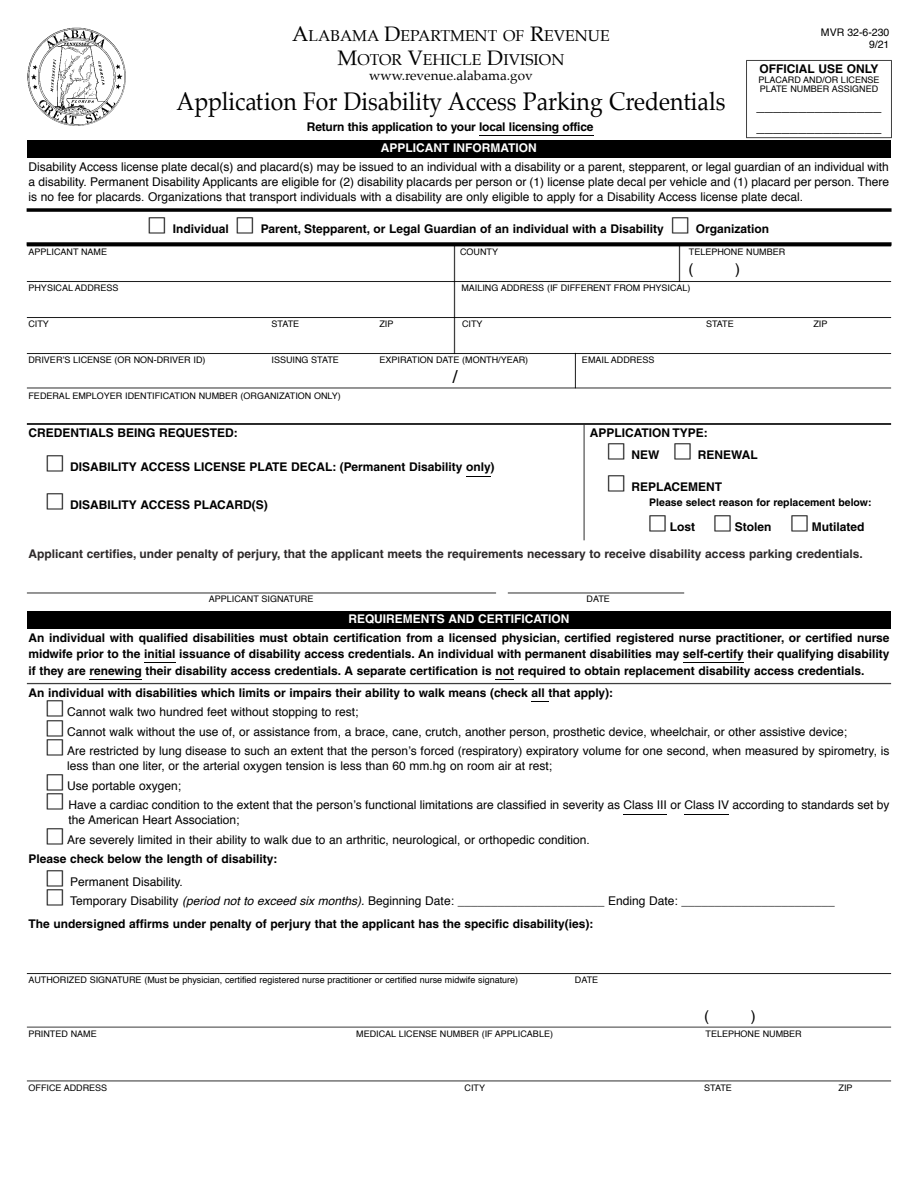
<style>
.page{position:relative;width:918px;height:1188px;background:#fff}
.page>*{position:absolute;margin:0;border:0;box-sizing:border-box;transform-origin:0 0}
.t1{font:25.5px "Palatino";color:#000;scale:.9 1}
.t2{font:18px "Helvetica";color:#000}
.t3{font:15.75px/24px "Palatino";color:#000;text-align:center}
.t4{font:15px/21px "Helvetica";color:#000}
.t5{font:13.5px "Palatino";color:#000}
.t6{font:12px/19.5px "Helvetica";color:#000}
.t7{font:700 12px/16.5px "Helvetica";color:#000;text-align:justify}
.t8{font:700 12px "Helvetica";color:#2d292a}
.t9{font:700 12px "Helvetica";color:#fff}
.t10{font:700 10.5px "Helvetica";color:#000}
.t11{font:10.5px/12px "Helvetica";color:#000;text-align:right}
.t12{font:9px/9px "Helvetica";color:#000}
.s1{font-size:21px}
.s2{font-weight:700}
.s3{font-style:italic}
</style>
<div class="page">
<img style="left:26px;top:281px;width:866px;height:1px">
<img style="left:26px;top:317px;width:866px;height:1px">
<img style="left:26px;top:353px;width:866px;height:1px">
<hr style="left:26px;top:423px;width:866px;height:2px;background:#2e2e2e">
<img style="left:677px;top:247px;width:5px;height:36px">
<img style="left:452px;top:247px;width:5px;height:108px">
<img style="left:573px;top:352px;width:4px;height:37px">
<img style="left:507px;top:592px;width:178px;height:2px">
<hr style="left:144px;top:663px;width:31px;height:1px;background:#000">
<hr style="left:683px;top:663px;width:61px;height:1px;background:#000">
<hr style="left:89px;top:679px;width:53px;height:1px;background:#000">
<svg style="left:495px;top:679px;width:19px;height:1px"></svg>
<div style="left:27px;top:140px;width:864px;height:18px;background:#000"></div>
<img style="left:27px;top:27px;width:99px;height:99px">
<svg style="left:531px;top:701px;width:17px;height:1px"></svg>
<hr style="left:624px;top:814px;width:43px;height:1px;background:#000">
<hr style="left:684px;top:814px;width:45px;height:1px;background:#000">
<img style="left:26px;top:973px;width:866px;height:2px">
<div style="left:27px;top:611px;width:864px;height:18px;background:#000"></div>
<hr style="left:479px;top:135px;width:115px;height:1px;background:#000">
<img style="left:26px;top:242px;width:866px;height:5px">
<img style="left:26px;top:208px;width:866px;height:4px">
<svg style="left:466px;top:476px;width:25px;height:1px"></svg>
<img style="left:26px;top:682px;width:866px;height:3px">
<img style="left:746px;top:60px;width:146px;height:79px">
<img style="left:582px;top:423px;width:4px;height:118px">
<h3 class="t3" style="left:292px;top:24px;width:319px"><span class="s1">A</span>LABAMA <span class="s1">D</span>EPARTMENT OF <span class="s1">R</span>EVENUE<br><span class="s1">M</span>OTOR <span class="s1">V</span>EHICLE <span class="s1">D</span>IVISION</h3>
<p class="t5" style="left:369px;top:64px;width:165px">www.revenue.alabama.gov</p>
<h1 class="t1" style="left:176px;top:80px;width:611px">Application For Disability Access Parking Credentials</h1>
<p class="t7" style="left:307px;top:118px;width:288px">Return this application to your local licensing office</p>
<p class="t9" style="left:381px;top:140px;width:157px">APPLICANT INFORMATION</p>
<p class="t11" style="left:821px;top:27px;width:70px">MVR 32-6-230<br>9/21</p>
<p class="t7" style="left:759px;top:60px;width:121px">OFFICIAL USE ONLY</p>
<p class="t12" style="left:758px;top:76px;width:123px">PLACARD AND/OR LICENSE<br>PLATE NUMBER ASSIGNED</p>
<p class="t4" style="left:756px;top:96px;width:127px">_______________ _______________</p>
<p class="t6" style="left:28px;top:160px;width:862px;line-height:15px;text-align:justify">Disability Access license plate decal(s) and placard(s) may be issued to an individual with a disability or a parent, stepparent, or legal guardian of an individual with a disability. Permanent Disability Applicants are eligible for (2) disability placards per person or (1) license plate decal per vehicle and (1) placard per person. There is no fee for placards. Organizations that transport individuals with a disability are only eligible to apply for a Disability Access license plate decal.</p>
<p class="t7" style="left:149px;top:220px;width:622px"><sup>6</sup> Individual <sup>6</sup> Parent, Stepparent, or Legal Guardian of an individual with a Disability <sup>6</sup> Organization</p>
<p class="t4" style="left:689px;top:258px;width:6px">(</p>
<p class="t4" style="left:735px;top:258px;width:6px">)</p>
<p class="t12" style="left:28px;top:248px;width:80px">APPLICANT NAME</p>
<p class="t12" style="left:460px;top:248px;width:39px">COUNTY</p>
<p class="t12" style="left:689px;top:248px;width:98px">TELEPHONE NUMBER</p>
<p class="t12" style="left:28px;top:284px;width:91px">PHYSICAL ADDRESS</p>
<p class="t12" style="left:461px;top:284px;width:231px">MAILING ADDRESS (IF DIFFERENT FROM PHYSICAL)</p>
<p class="t12" style="left:28px;top:320px;width:22px">CITY</p>
<p class="t12" style="left:271px;top:320px;width:29px">STATE</p>
<p class="t12" style="left:379px;top:320px;width:16px">ZIP</p>
<p class="t12" style="left:28px;top:356px;width:179px">DRIVERʼS LICENSE (OR NON-DRIVER ID)</p>
<p class="t12" style="left:271px;top:356px;width:69px">ISSUING STATE</p>
<p class="t12" style="left:379px;top:356px;width:150px">EXPIRATION DATE (MONTH/YEAR)</p>
<p class="t12" style="left:582px;top:356px;width:74px">EMAIL ADDRESS</p>
<p class="t12" style="left:28px;top:392px;width:314px">FEDERAL EMPLOYER IDENTIFICATION NUMBER (ORGANIZATION ONLY)</p>
<p class="t12" style="left:462px;top:320px;width:22px">CITY</p>
<p class="t12" style="left:706px;top:320px;width:29px">STATE</p>
<p class="t12" style="left:813px;top:320px;width:16px">ZIP</p>
<h2 class="t2" style="left:452px;top:363px;width:7px">/</h2>
<p class="t7" style="left:28px;top:424px;width:211px">CREDENTIALS BEING REQUESTED:</p>
<p class="t7" style="left:46px;top:459px;width:450px"><sup>6</sup> DISABILITY ACCESS LICENSE PLATE DECAL: (Permanent Disability only)</p>
<p class="t7" style="left:46px;top:496px;width:223px"><sup>6</sup> DISABILITY ACCESS PLACARD(S)</p>
<p class="t7" style="left:608px;top:421px;width:151px;line-height:22.5px;text-indent:-18px">APPLICATION TYPE:<br><sup>6</sup> NEW <sup>6</sup> RENEWAL</p>
<p class="t7" style="left:608px;top:478px;width:116px"><sup>6</sup> REPLACEMENT</p>
<p class="t10" style="left:649px;top:496px;width:224px">Please select reason for replacement below:</p>
<p class="t7" style="left:649px;top:518px;width:217px"><sup>6</sup> Lost <sup>6</sup> Stolen <sup>6</sup> Mutilated</p>
<p class="t8" style="left:28px;top:547px;width:836px">Applicant certifies, under penalty of perjury, that the applicant meets the requirements necessary to receive disability access parking credentials.</p>
<p class="t12" style="left:209px;top:595px;width:106px">APPLICANT SIGNATURE</p>
<p class="t12" style="left:587px;top:595px;width:25px">DATE</p>
<p class="t9" style="left:348px;top:611px;width:223px">REQUIREMENTS AND CERTIFICATION</p>
<p class="t7" style="left:28px;top:629px;width:863px">An individual with qualified disabilities must obtain certification from a licensed physician, certified registered nurse practitioner, or certified nurse midwife prior to the initial issuance of disability access credentials. An individual with permanent disabilities may self-certify their qualifying disability if they are renewing their disability access credentials. A separate certification is not required to obtain replacement disability access credentials.</p>
<p class="t6" style="left:46px;top:683px;width:844px;text-indent:-18px"><span class="s2">An individual with disabilities which limits or impairs their ability to walk means (check all that apply):<br></span><sup>6</sup> Cannot walk two hundred feet without stopping to rest;<br><sup>6</sup> Cannot walk without the use of, or assistance from, a brace, cane, crutch, another person, prosthetic device, wheelchair, or other assistive device;<br><sup>6</sup> Are restricted by lung disease to such an extent that the personʼs forced (respiratory) expiratory volume for one second, when measured by spirometry, is</p>
<p class="t6" style="left:46px;top:757px;width:844px;text-indent:21px">less than one liter, or the arterial oxygen tension is less than 60 mm.hg on room air at rest;<br><sup>6</sup> Use portable oxygen;<br><sup>6</sup> Have a cardiac condition to the extent that the personʼs functional limitations are classified in severity as Class III or Class IV according to standards set by</p>
<p class="t6" style="left:68px;top:811px;width:173px">the American Heart Association;</p>
<p class="t6" style="left:46px;top:830px;width:545px"><sup>6</sup> Are severely limited in their ability to walk due to an arthritic, neurological, or orthopedic condition.</p>
<p class="t7" style="left:28px;top:850px;width:250px">Please check below the length of disability:</p>
<p class="t6" style="left:46px;top:872px;width:790px"><sup>6</sup> Permanent Disability.<br><sup>6</sup> Temporary Disability <span class="s3">(period not to exceed six months).</span> Beginning Date: ______________________ Ending Date: _______________________</p>
<p class="t7" style="left:29px;top:915px;width:567px">The undersigned affirms under penalty of perjury that the applicant has the specific disability(ies):</p>
<p class="t12" style="left:28px;top:975px;width:491px">AUTHORIZED SIGNATURE (Must be physician, certified registered nurse practitioner or certified nurse midwife signature)</p>
<p class="t12" style="left:575px;top:975px;width:25px">DATE</p>
<p class="t4" style="left:704px;top:1005px;width:6px">(</p>
<p class="t4" style="left:751px;top:1005px;width:6px">)</p>
<p class="t12" style="left:28px;top:1029px;width:70px">PRINTED NAME</p>
<p class="t12" style="left:356px;top:1029px;width:198px">MEDICAL LICENSE NUMBER (IF APPLICABLE)</p>
<p class="t12" style="left:706px;top:1029px;width:98px">TELEPHONE NUMBER</p>
<p class="t12" style="left:29px;top:1083px;width:80px">OFFICE ADDRESS</p>
<p class="t12" style="left:465px;top:1083px;width:22px">CITY</p>
<p class="t12" style="left:704px;top:1083px;width:29px">STATE</p>
<p class="t12" style="left:839px;top:1083px;width:16px">ZIP</p>
</div>
